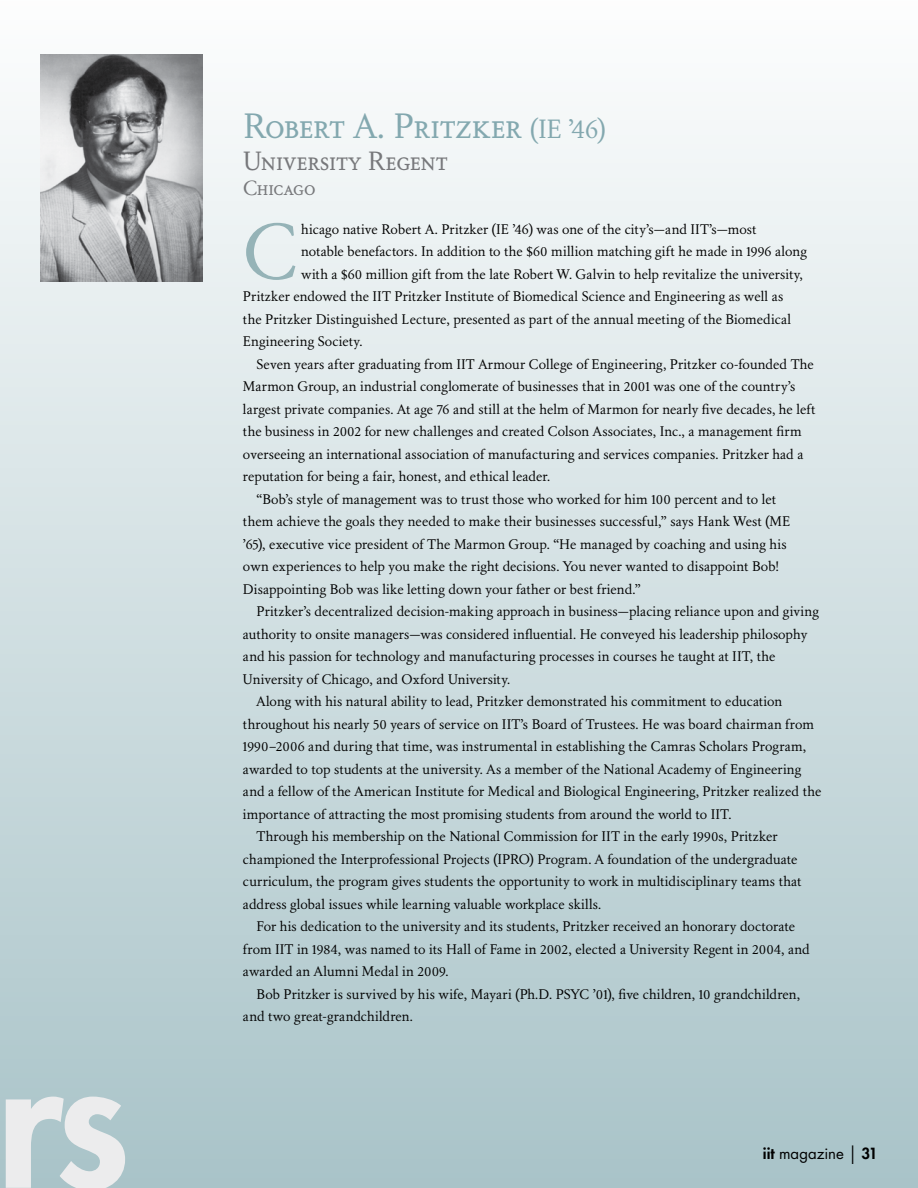
<style>
.page{position:relative;width:918px;height:1188px;background:#fff}
.page>*{position:absolute;margin:0;border:0;box-sizing:border-box;transform-origin:0 0}
.t1{font:80.25px "Aragon";color:#95b3b7}
.t2{font:36px "Aragon SC";letter-spacing:-.01em;color:#83a8af}
.t3{font:27px "Aragon SC";letter-spacing:-.005em;color:#77787b}
.t4{font:21px "Aragon SC";letter-spacing:-.01em;color:#77787b}
.t5{font:15px "Futura";color:#000}
.t6{font:14.25px "Aragon";letter-spacing:.005em;color:#000}
.s1{font-size:27px}
.s2{font-weight:800}
.s3{font-size:22.5px}
</style>
<div class="page">
<div style="left:0;top:0;width:918px;height:1188px;background:linear-gradient(to bottom,#fdfdfd,#a9c3c8)"></div>
<img style="left:40px;top:54px;width:162px;height:227px">
<svg style="left:0;top:1035px;width:125px;height:153px;background:#c3d4d7"></svg>
<p class="t2" style="left:243px;top:102px;width:364px">Robert A. Pritzker <span class="s1">(IE ’46)</span></p>
<p class="t3" style="left:243px;top:143px;width:206px">University Regent</p>
<p class="t4" style="left:243px;top:174px;width:74px">Chicago</p>
<p class="t1" style="left:243px;top:199px;width:56px">C</p>
<p class="t6" style="left:301px;top:219px;width:457px">hicago native Robert A. Pritzker (IE ’46) was one of the city’s—and IIT’s—most</p>
<p class="t6" style="left:301px;top:242px;width:507px">notable benefactors. In addition to the $60 million matching gift he made in 1996 along</p>
<p class="t6" style="left:301px;top:264px;width:503px">with a $60 million gift from the late Robert W. Galvin to help revitalize the university,</p>
<p class="t6" style="left:243px;top:287px;width:542px">Pritzker endowed the IIT Pritzker Institute of Biomedical Science and Engineering as well as</p>
<p class="t6" style="left:243px;top:309px;width:550px">the Pritzker Distinguished Lecture, presented as part of the annual meeting of the Biomedical</p>
<p class="t6" style="left:243px;top:332px;width:121px">Engineering Society.</p>
<p class="t6" style="left:256px;top:354px;width:559px">Seven years after graduating from IIT Armour College of Engineering, Pritzker co-founded The</p>
<p class="t6" style="left:243px;top:377px;width:554px">Marmon Group, an industrial conglomerate of businesses that in 2001 was one of the country’s</p>
<p class="t6" style="left:243px;top:399px;width:574px">largest private companies. At age 76 and still at the helm of Marmon for nearly five decades, he left</p>
<p class="t6" style="left:243px;top:422px;width:560px">the business in 2002 for new challenges and created Colson Associates, Inc., a management firm</p>
<p class="t6" style="left:243px;top:444px;width:562px">overseeing an international association of manufacturing and services companies. Pritzker had a</p>
<p class="t6" style="left:243px;top:467px;width:309px">reputation for being a fair, honest, and ethical leader.</p>
<p class="t6" style="left:256px;top:489px;width:521px">“Bob’s style of management was to trust those who worked for him 100 percent and to let</p>
<p class="t6" style="left:243px;top:512px;width:549px">them achieve the goals they needed to make their businesses successful,” says Hank West (ME</p>
<p class="t6" style="left:243px;top:534px;width:545px">’65), executive vice president of The Marmon Group. “He managed by coaching and using his</p>
<p class="t6" style="left:243px;top:557px;width:538px">own experiences to help you make the right decisions. You never wanted to disappoint Bob!</p>
<p class="t6" style="left:243px;top:579px;width:399px">Disappointing Bob was like letting down your father or best friend.”</p>
<p class="t6" style="left:256px;top:602px;width:564px">Pritzker’s decentralized decision-making approach in business—placing reliance upon and giving</p>
<p class="t6" style="left:243px;top:624px;width:566px">authority to onsite managers—was considered influential. He conveyed his leadership philosophy</p>
<p class="t6" style="left:243px;top:647px;width:534px">and his passion for technology and manufacturing processes in courses he taught at IIT, the</p>
<p class="t6" style="left:243px;top:669px;width:269px">University of Chicago, and Oxford University.</p>
<p class="t6" style="left:256px;top:692px;width:527px">Along with his natural ability to lead, Pritzker demonstrated his commitment to education</p>
<p class="t6" style="left:243px;top:714px;width:572px">throughout his nearly 50 years of service on IIT’s Board of Trustees. He was board chairman from</p>
<p class="t6" style="left:243px;top:737px;width:565px">1990–2006 and during that time, was instrumental in establishing the Camras Scholars Program,</p>
<p class="t6" style="left:243px;top:759px;width:560px">awarded to top students at the university. As a member of the National Academy of Engineering</p>
<p class="t6" style="left:243px;top:782px;width:580px">and a fellow of the American Institute for Medical and Biological Engineering, Pritzker realized the</p>
<p class="t6" style="left:243px;top:804px;width:490px">importance of attracting the most promising students from around the world to IIT.</p>
<p class="t6" style="left:256px;top:827px;width:523px">Through his membership on the National Commission for IIT in the early 1990s, Pritzker</p>
<p class="t6" style="left:243px;top:849px;width:556px">championed the Interprofessional Projects (IPRO) Program. A foundation of the undergraduate</p>
<p class="t6" style="left:243px;top:872px;width:560px">curriculum, the program gives students the opportunity to work in multidisciplinary teams that</p>
<p class="t6" style="left:243px;top:894px;width:360px">address global issues while learning valuable workplace skills.</p>
<p class="t6" style="left:256px;top:917px;width:540px">For his dedication to the university and its students, Pritzker received an honorary doctorate</p>
<p class="t6" style="left:243px;top:939px;width:568px">from IIT in 1984, was named to its Hall of Fame in 2002, elected a University Regent in 2004, and</p>
<p class="t6" style="left:243px;top:962px;width:207px">awarded an Alumni Medal in 2009.</p>
<p class="t6" style="left:256px;top:984px;width:545px">Bob Pritzker is survived by his wife, Mayari (Ph.D. PSYC ’01), five children, 10 grandchildren,</p>
<p class="t6" style="left:243px;top:1007px;width:171px">and two great-grandchildren.</p>
<p class="t5" style="left:763px;top:1144px;width:116px"><span class="s2">iit</span> magazine <span class="s3">|</span> <span class="s2">31</span></p>
</div>
